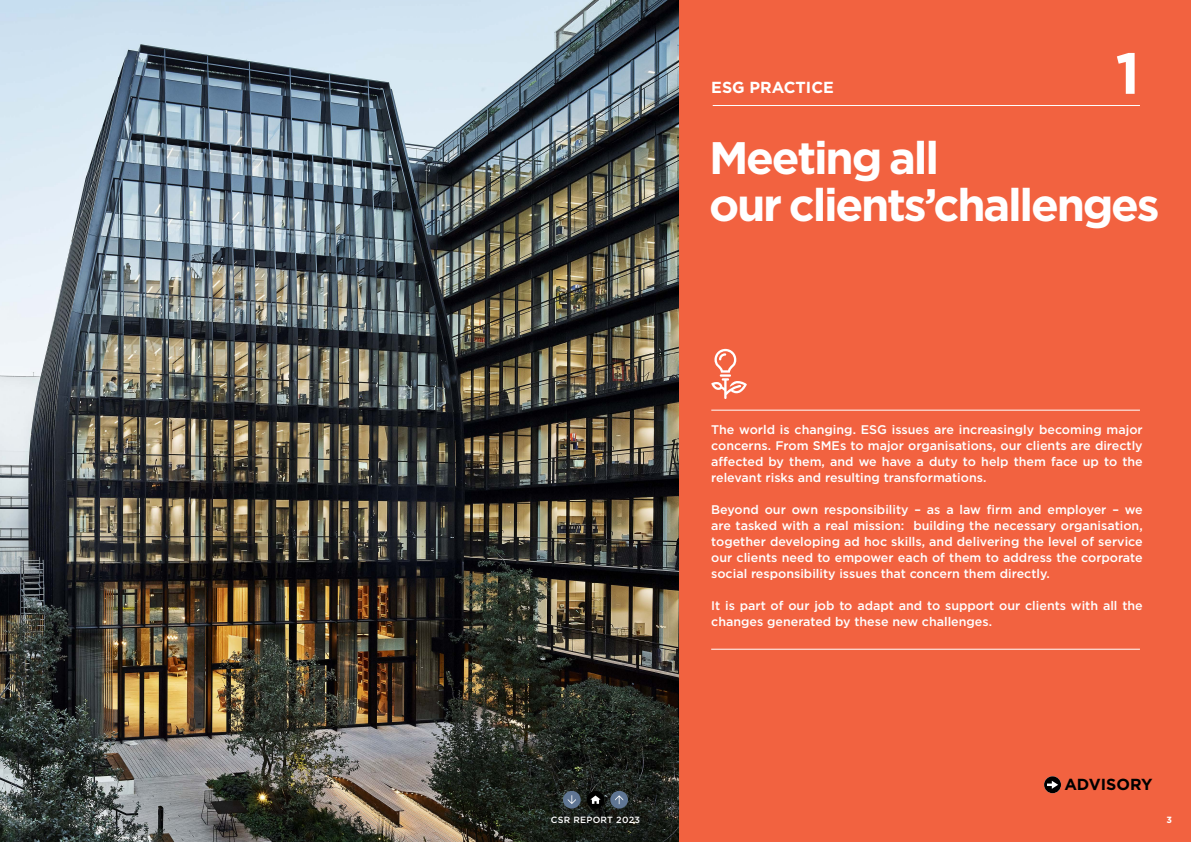
<style>
.page{position:relative;width:1191px;height:842px;background:#f26240}
.page>*{position:absolute;margin:0;border:0;box-sizing:border-box;transform-origin:0 0}
.t1{font:700 58px "Gotham";color:#fff}
.t2{font:700 45.5px/47px "Gotham";letter-spacing:-.05em;color:#fff}
.t3{font:700 16px "Gotham";color:#fff}
.t4{font:700 16px "Gotham";color:#000}
.t5{font:500 12.5px/16px "Gotham";color:#fff;text-align:justify}
.t6{font:500 9px "Gotham";letter-spacing:.025em;color:#fff}
.t7{font:700 9px "Gotham";color:#fff}
</style>
<div class="page">
<img style="left:0;top:0;width:678px;height:842px">
<hr style="left:711px;top:410px;width:429px;height:1px;background:#fff">
<hr style="left:711px;top:649px;width:429px;height:1px;background:#fff">
<hr style="left:712px;top:105px;width:428px;height:1px;background:#fff">
<svg style="left:711px;top:349px;width:36px;height:50px"></svg>
<svg style="left:1044px;top:776px;width:17px;height:17px"></svg>
<div style="left:610px;top:791px;width:18px;height:17px;background:#5f7593;border-radius:50%"></div>
<svg style="left:615px;top:795px;width:8px;height:9px"></svg>
<div style="left:563px;top:791px;width:17px;height:17px;background:#5f7593;border-radius:50%"></div>
<svg style="left:568px;top:795px;width:8px;height:9px"></svg>
<div style="left:586px;top:791px;width:18px;height:17px;background:#000;border-radius:50%"></div>
<svg style="left:590px;top:795px;width:10px;height:9px"></svg>
<p class="t3" style="left:711px;top:77px;width:124px">ESG PRACTICE</p>
<h1 class="t1" style="left:1115px;top:35px;width:26px">1</h1>
<h2 class="t2" style="left:709px;top:134px;width:452px">Meeting all<br>our clients’challenges</h2>
<p class="t5" style="left:711px;top:422px;width:433px">The world is changing. ESG issues are increasingly becoming major concerns. From SMEs to major organisations, our clients are directly affected by them, and we have a duty to help them face up to the relevant risks and resulting transformations.</p>
<p class="t5" style="left:711px;top:502px;width:433px">Beyond our own responsibility – as a law firm and employer – we are tasked with a real mission: building the necessary organisation, together developing ad hoc skills, and delivering the level of service our clients need to empower each of them to address the corporate social responsibility issues that concern them directly.</p>
<p class="t5" style="left:711px;top:598px;width:433px">It is part of our job to adapt and to support our clients with all the changes generated by these new challenges.</p>
<p class="t4" style="left:1064px;top:774px;width:90px">ADVISORY</p>
<p class="t6" style="left:551px;top:814px;width:90px">CSR REPORT 2023</p>
<p class="t7" style="left:1166px;top:814px;width:7px">3</p>
</div>
